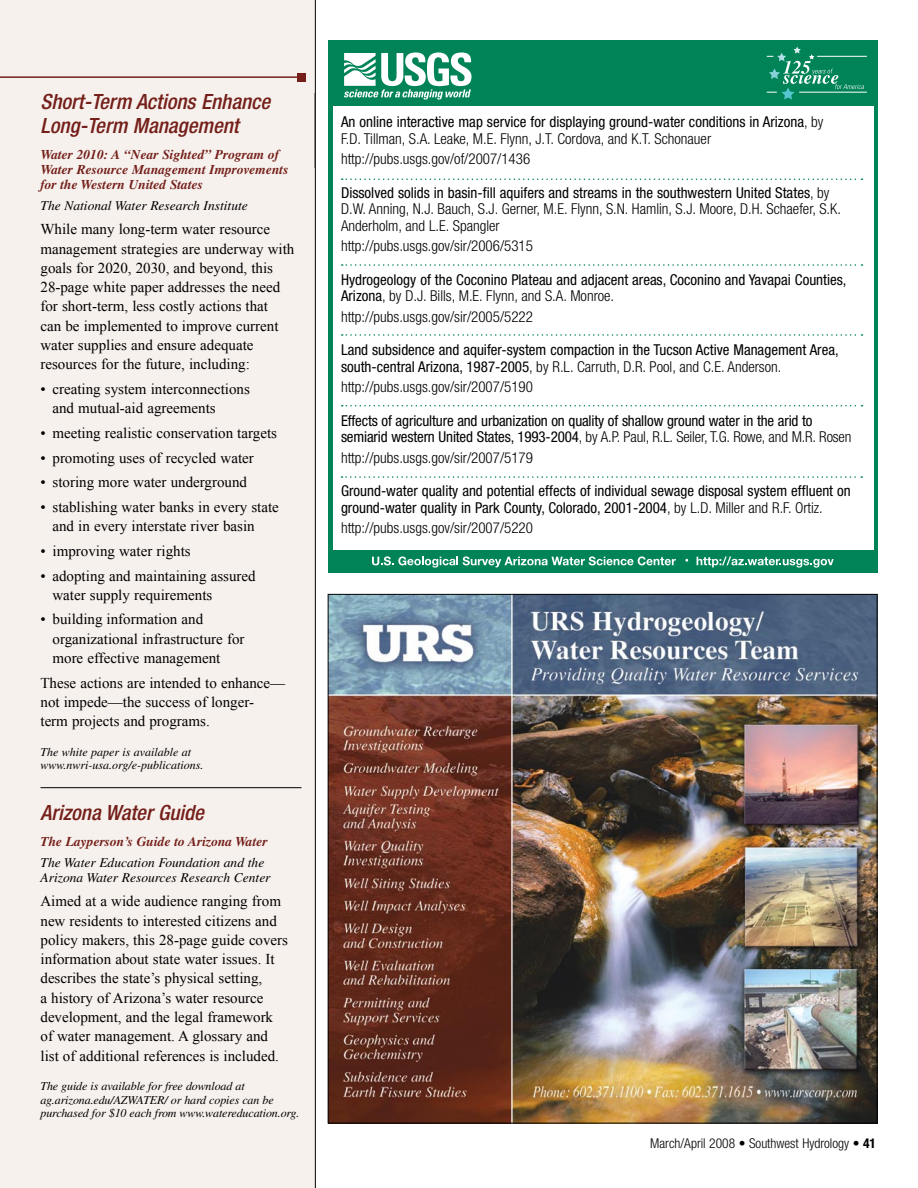
<style>
.page{position:relative;width:918px;height:1188px;background:#f7f1ee}
.page>*{position:absolute;margin:0;border:0;box-sizing:border-box;transform-origin:0 0}
.t1{font:italic 500 condensed 21px/24px "Helvetica Neue LT";color:#741f19}
.t2{font:15px/19.4px "Times New Roman";color:#000}
.t3{font:condensed 15px/16.5px "Helvetica Neue LT";color:#000}
.t4{font:300 condensed 15px/16.5px "Helvetica Neue LT";color:#000}
.t5{font:italic 700 13.5px/15px "Times";color:#741f19}
.t6{font:italic 13.5px/15px "Times";color:#000}
.t7{font:300 condensed 13.5px "Helvetica Neue LT";color:#000}
.t8{font:italic 12px/13.5px "Times";letter-spacing:-.01em;color:#000}
.s1{font-weight:300}
.s2{font-weight:400}
.s3{font-weight:700}
</style>
<div class="page">
<hr style="left:0;top:76px;width:303px;height:2px;background:#741f19">
<div style="left:297px;top:73px;width:9px;height:8px;background:#741f19"></div>
<hr style="left:40px;top:787px;width:262px;height:1px;background:#000">
<div style="left:315px;top:0;width:603px;height:1188px;background:#fff"></div>
<div style="left:329px;top:40px;width:549px;height:533px;background:#008457"></div>
<div style="left:333px;top:106px;width:540px;height:444px;background:#fff"></div>
<svg style="left:372px;top:556px;width:304px;height:12px"></svg>
<svg style="left:697px;top:556px;width:137px;height:12px"></svg>
<hr style="left:817px;top:56px;width:50px;height:1px;background:#fff">
<svg style="left:767px;top:47px;width:97px;height:53px"></svg>
<hr style="left:799px;top:92px;width:68px;height:1px;background:#fff">
<svg style="left:344px;top:52px;width:128px;height:48px"></svg>
<svg style="left:342px;top:334px;width:520px;height:2px"></svg>
<svg style="left:342px;top:405px;width:520px;height:1px"></svg>
<svg style="left:341px;top:476px;width:521px;height:2px"></svg>
<img style="left:330px;top:596px;width:546px;height:526px">
<svg style="left:342px;top:178px;width:520px;height:2px"></svg>
<svg style="left:342px;top:264px;width:520px;height:2px"></svg>
<h1 class="t1" style="left:40px;top:90px;width:231px">Short-Term Actions Enhance<br>Long-Term Management</h1>
<p class="t5" style="left:40px;top:147px;width:250px">Water 2010: A “Near Sighted” Program of<br>Water Resource Management Improvements for the Western United States</p>
<p class="t6" style="left:40px;top:198px;width:209px">The National Water Research Institute</p>
<p class="t2" style="left:40px;top:219px;width:255px">While many long-term water resource management strategies are underway with goals for 2020, 2030, and beyond, this 28-page white paper addresses the need for short-term, less costly actions that<br>can be implemented to improve current water supplies and ensure adequate resources for the future, including:</p>
<p class="t2" style="left:52px;top:379px;width:199px;text-indent:-12px">• creating system interconnections and mutual-aid agreements</p>
<p class="t2" style="left:40px;top:423px;width:238px">• meeting realistic conservation targets</p>
<p class="t2" style="left:40px;top:448px;width:215px">• promoting uses of recycled water</p>
<p class="t2" style="left:40px;top:472px;width:208px">• storing more water underground</p>
<p class="t2" style="left:52px;top:497px;width:228px;text-indent:-12px">• stablishing water banks in every state and in every interstate river basin</p>
<p class="t2" style="left:40px;top:541px;width:152px">• improving water rights</p>
<p class="t2" style="left:52px;top:566px;width:205px;text-indent:-12px">• adopting and maintaining assured water supply requirements</p>
<p class="t2" style="left:52px;top:610px;width:194px;text-indent:-12px">• building information and organizational infrastructure for more effective management</p>
<p class="t2" style="left:40px;top:673px;width:246px">These actions are intended to enhance— not impede—the success of longer&shy;term projects and programs.</p>
<p class="t8" style="left:40px;top:745px;width:165px">The white paper is available at www.nwri-usa.org/e-publications.</p>
<h1 class="t1" style="left:40px;top:801px;width:165px">Arizona Water Guide</h1>
<p class="t5" style="left:40px;top:834px;width:229px">The Layperson’s Guide to Arizona Water</p>
<p class="t6" style="left:40px;top:855px;width:232px">The Water Education Foundation and the<br>Arizona Water Resources Research Center</p>
<p class="t2" style="left:40px;top:891px;width:249px">Aimed at a wide audience ranging from new residents to interested citizens and policy makers, this 28-page guide covers information about state water issues. It describes the state’s physical setting,<br>a history of Arizona’s water resource development, and the legal framework of water management. A glossary and list of additional references is included.</p>
<p class="t8" style="left:40px;top:1079px;width:260px">The guide is available for free download at ag.arizona.edu/AZWATER/ or hard copies can be purchased for $10 each from www.watereducation.org.</p>
<p class="t3" style="left:341px;top:114px;width:484px">An online interactive map service for displaying ground-water conditions in Arizona<span class="s1">, by<br>F.D. Tillman, S.A. Leake, M.E. Flynn, J.T. Cordova, and K.T. Schonauer</span></p>
<p class="t4" style="left:341px;top:151px;width:191px">http://pubs.usgs.gov/of/2007/1436</p>
<p class="t4" style="left:341px;top:184px;width:502px"><span class="s2">Dissolved solids in basin-fill aquifers and streams in the southwestern United States</span>, by<br>D.W. Anning, N.J. Bauch, S.J. Gerner, M.E. Flynn, S.N. Hamlin, S.J. Moore, D.H. Schaefer, S.K.<br>Anderholm, and L.E. Spangler</p>
<p class="t4" style="left:341px;top:238px;width:193px">http://pubs.usgs.gov/sir/2006/5315</p>
<p class="t3" style="left:341px;top:271px;width:507px">Hydrogeology of the Coconino Plateau and adjacent areas, Coconino and Yavapai Counties,<br>Arizona<span class="s1">, by D.J. Bills, M.E. Flynn, and S.A. Monroe.</span></p>
<p class="t4" style="left:341px;top:308px;width:193px">http://pubs.usgs.gov/sir/2005/5222</p>
<p class="t3" style="left:341px;top:342px;width:499px">Land subsidence and aquifer-system compaction in the Tucson Active Management Area, south-central Arizona, 1987-2005<span class="s1">, by R.L. Carruth, D.R. Pool, and C.E. Anderson.</span></p>
<p class="t4" style="left:341px;top:379px;width:193px">http://pubs.usgs.gov/sir/2007/5190</p>
<p class="t3" style="left:341px;top:412px;width:512px">Effects of agriculture and urbanization on quality of shallow ground water in the arid to semiarid western United States, 1993-2004<span class="s1">, by A.P. Paul, R.L. Seiler, T.G. Rowe, and M.R. Rosen</span></p>
<p class="t4" style="left:341px;top:449px;width:193px">http://pubs.usgs.gov/sir/2007/5179</p>
<p class="t3" style="left:341px;top:483px;width:511px">Ground-water quality and potential effects of individual sewage disposal system effluent on ground-water quality in Park County, Colorado, 2001-2004<span class="s1">, by L.D. Miller and R.F. Ortiz.</span></p>
<p class="t4" style="left:341px;top:520px;width:193px">http://pubs.usgs.gov/sir/2007/5220</p>
<p class="t7" style="left:650px;top:1135px;width:227px">March/April 2008 • Southwest Hydrology • <span class="s3">41</span></p>
</div>
